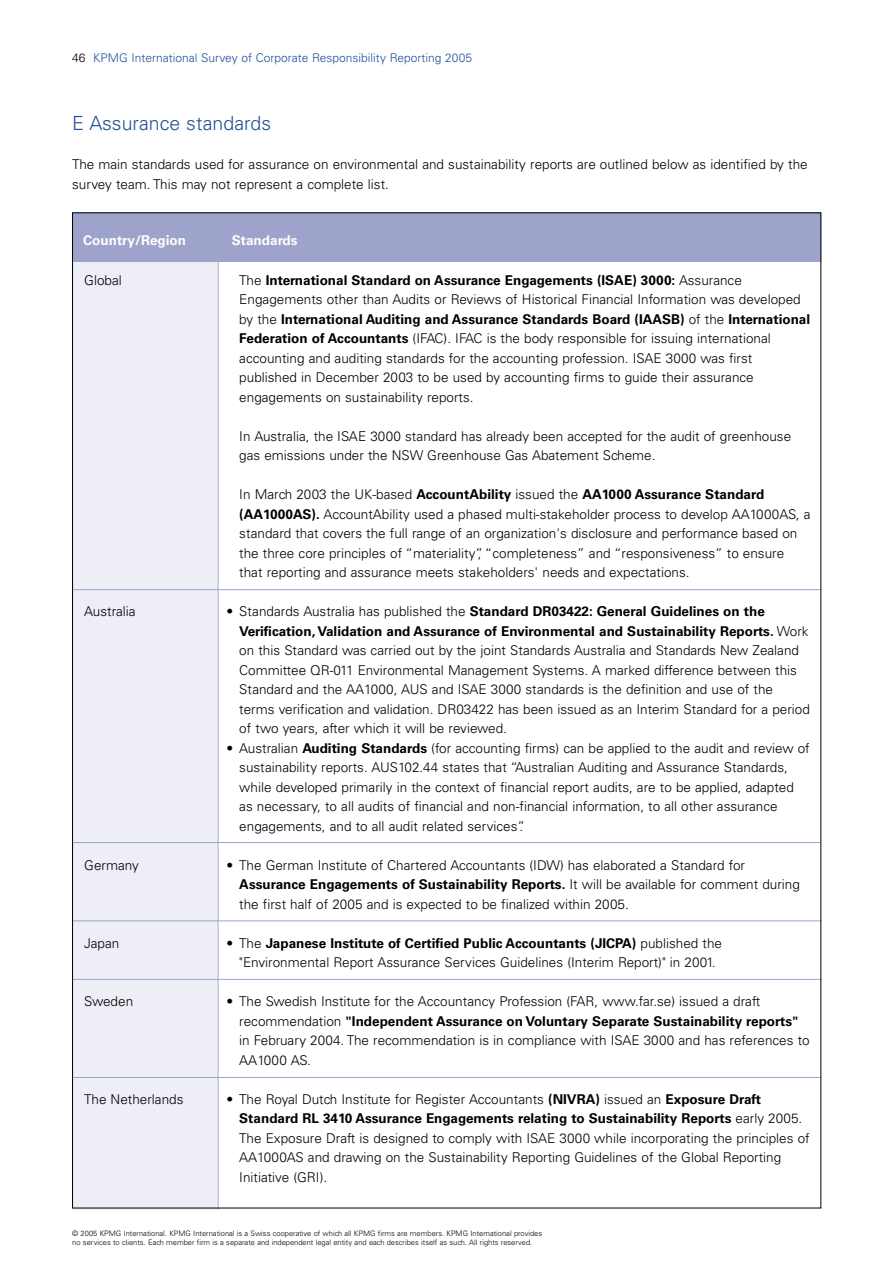
<style>
.page{position:relative;width:893px;height:1263px;background:#fff}
.page>*{position:absolute;margin:0;border:0;box-sizing:border-box;transform-origin:0 0}
.t1{font:300 19.5px "Univers";color:#235198}
.t2{font:300 13.5px/19.5px "Univers";color:#000}
.t3{font:700 13.5px "Univers";color:#fff}
.t4{font:300 12px "Univers";color:#235198}
.t5{font:300 7.5px/9px "Univers";color:#000}
.s1{color:#000}
.s2{font-weight:700}
</style>
<div class="page">
<div style="left:72px;top:228px;width:145px;height:982px;background:#edeef6"></div>
<div style="left:73px;top:213px;width:747px;height:48px;background:#9ea3cb"></div>
<hr style="left:218px;top:239px;width:1px;height:971px;background:#9ea3cb">
<hr style="left:72px;top:589px;width:749px;height:1px;background:#9ea3cb">
<hr style="left:72px;top:842px;width:748px;height:1px;background:#9ea3cb">
<hr style="left:73px;top:921px;width:748px;height:1px;background:#9ea3cb">
<hr style="left:73px;top:979px;width:748px;height:1px;background:#9ea3cb">
<hr style="left:72px;top:1077px;width:749px;height:1px;background:#9ea3cb">
<p class="t4" style="left:72px;top:53px;width:401px"><span class="s1">46</span> KPMG International Survey of Corporate Responsibility Reporting 2005</p>
<h1 class="t1" style="left:72px;top:116px;width:200px">E Assurance standards</h1>
<p class="t2" style="left:72px;top:156px;width:737px">The main standards used for assurance on environmental and sustainability reports are outlined below as identified by the survey team. This may not represent a complete list.</p>
<p class="t3" style="left:83px;top:236px;width:104px">Country/Region</p>
<p class="t3" style="left:232px;top:236px;width:67px">Standards</p>
<p class="t2" style="left:84px;top:272px;width:39px">Global</p>
<p class="t2" style="left:239px;top:272px;width:572px">The <span class="s2">International Standard on Assurance Engagements (ISAE) 3000:</span> Assurance Engagements other than Audits or Reviews of Historical Financial Information was developed by the <span class="s2">International Auditing and Assurance Standards Board (IAASB)</span> of the <span class="s2">International Federation of Accountants</span> (IFAC). IFAC is the body responsible for issuing international accounting and auditing standards for the accounting profession. ISAE 3000 was first published in December 2003 to be used by accounting firms to guide their assurance engagements on sustainability reports.</p>
<p class="t2" style="left:239px;top:428px;width:553px">In Australia, the ISAE 3000 standard has already been accepted for the audit of greenhouse gas emissions under the NSW Greenhouse Gas Abatement Scheme.</p>
<p class="t2" style="left:239px;top:486px;width:572px">In March 2003 the UK-based <span class="s2">AccountAbility</span> issued the <span class="s2">AA1000 Assurance Standard (AA1000AS).</span> AccountAbility used a phased multi-stakeholder process to develop AA1000AS, a standard that covers the full range of an organization's disclosure and performance based on the three core principles of “materiality”, “completeness” and “responsiveness” to ensure that reporting and assurance meets stakeholders' needs and expectations.</p>
<p class="t2" style="left:239px;top:603px;width:572px;text-indent:-13px">• Standards Australia has published the <span class="s2">Standard DR03422: General Guidelines on the Verification, Validation and Assurance of Environmental and Sustainability Reports.</span> Work on this Standard was carried out by the joint Standards Australia and Standards New Zealand Committee QR-011 Environmental Management Systems. A marked difference between this Standard and the AA1000, AUS and ISAE 3000 standards is the definition and use of the terms verification and validation. DR03422 has been issued as an Interim Standard for a period of two years, after which it will be reviewed.</p>
<p class="t2" style="left:239px;top:740px;width:572px;text-indent:-13px">• Australian <span class="s2">Auditing Standards</span> (for accounting firms) can be applied to the audit and review of sustainability reports. AUS102.44 states that “Australian Auditing and Assurance Standards, while developed primarily in the context of financial report audits, are to be applied, adapted as necessary, to all audits of financial and non-financial information, to all other assurance engagements, and to all audit related services”.</p>
<p class="t2" style="left:239px;top:857px;width:562px;text-indent:-13px">• The German Institute of Chartered Accountants (IDW) has elaborated a Standard for<br><span class="s2">Assurance Engagements of Sustainability Reports.</span> It will be available for comment during the first half of 2005 and is expected to be finalized within 2005.</p>
<p class="t2" style="left:226px;top:935px;width:497px;text-align:center">• The <span class="s2">Japanese Institute of Certified Public Accountants (JICPA)</span> published the "Environmental Report Assurance Services Guidelines (Interim Report)" in 2001.</p>
<p class="t2" style="left:239px;top:993px;width:572px;text-indent:-13px">• The Swedish Institute for the Accountancy Profession (FAR, www.far.se) issued a draft recommendation <span class="s2">"Independent Assurance on Voluntary Separate Sustainability reports" </span>in February 2004. The recommendation is in compliance with ISAE 3000 and has references to AA1000 AS.</p>
<p class="t2" style="left:239px;top:1091px;width:572px;text-indent:-13px">• The Royal Dutch Institute for Register Accountants <span class="s2">(NIVRA)</span> issued an <span class="s2">Exposure Draft Standard RL 3410 Assurance Engagements relating to Sustainability Reports</span> early 2005.<br>The Exposure Draft is designed to comply with ISAE 3000 while incorporating the principles of AA1000AS and drawing on the Sustainability Reporting Guidelines of the Global Reporting Initiative (GRI).</p>
<p class="t2" style="left:84px;top:603px;width:53px">Australia</p>
<p class="t2" style="left:84px;top:857px;width:56px">Germany</p>
<p class="t2" style="left:84px;top:935px;width:36px">Japan</p>
<p class="t2" style="left:84px;top:993px;width:50px">Sweden</p>
<p class="t2" style="left:84px;top:1091px;width:101px">The Netherlands</p>
<p class="t5" style="left:72px;top:1230px;width:471px">© 2005 KPMG International. KPMG International is a Swiss cooperative of which all KPMG firms are members. KPMG International provides no services to clients. Each member firm is a separate and independent legal entity and each describes itself as such. All rights reserved.</p>
</div>
